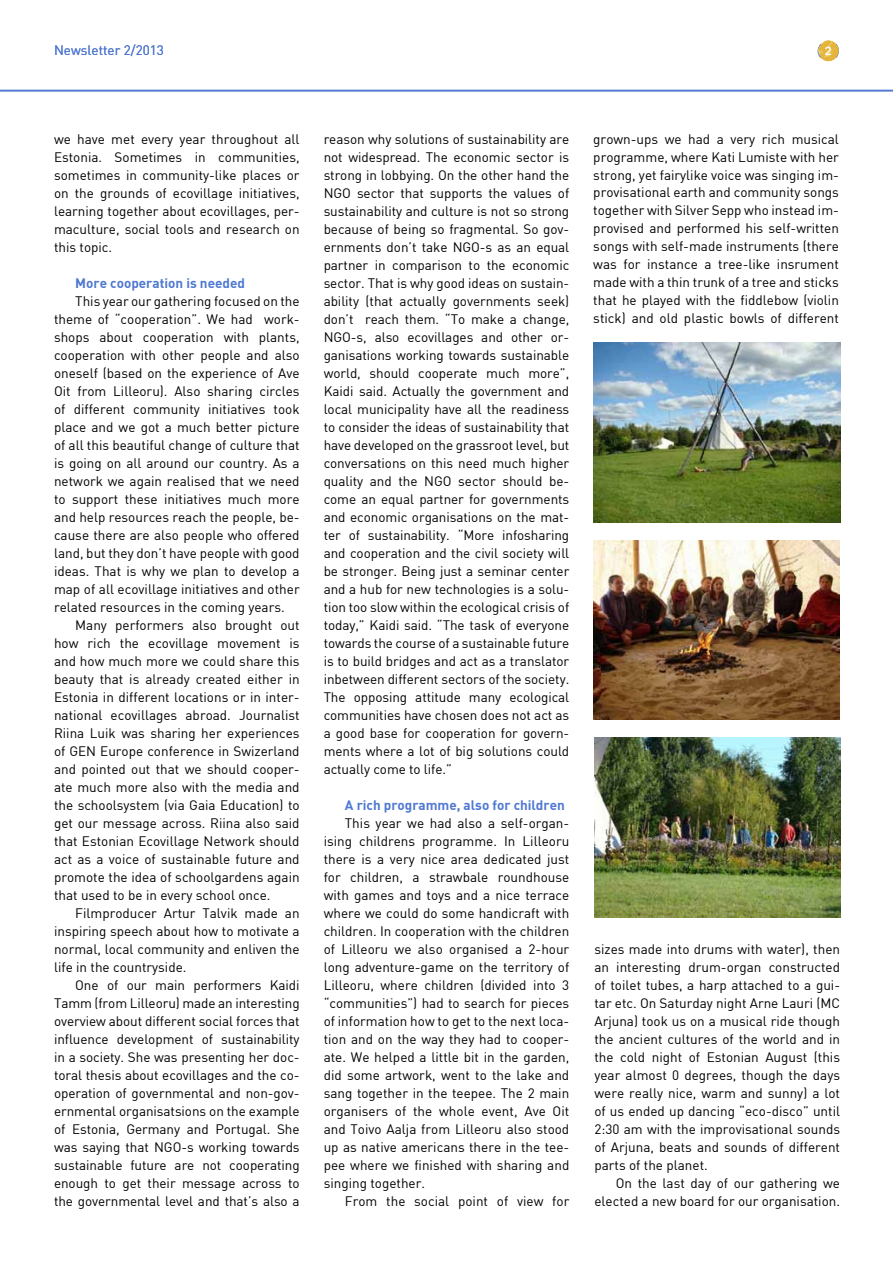
<style>
.page{position:relative;width:893px;height:1263px;background:#fff}
.page>*{position:absolute;margin:0;border:0;box-sizing:border-box;transform-origin:0 0}
.t1{font:13.5px/18px "DIN";color:#000;text-align:justify}
.t2{font:13.5px "DIN Bold";color:#4f78d1}
.t3{font:13.5px "DIN";color:#4f78d1}
.t4{font:13.5px "DIN Medium Alternate";color:#fff}
</style>
<div class="page">
<img style="left:818px;top:41px;width:21px;height:20px;border-radius:10px">
<hr style="left:0;top:90px;width:893px;height:2px;background:#4f78d1">
<img style="left:594px;top:737px;width:246px;height:180px">
<img style="left:593px;top:342px;width:247px;height:180px">
<img style="left:593px;top:540px;width:246px;height:179px">
<p class="t3" style="left:54px;top:42px;width:111px">Newsletter 2/2013</p>
<p class="t4" style="left:825px;top:41px;width:9px">2</p>
<p class="t1" style="left:54px;top:130px;width:247px">we have met every year throughout all Estonia. Sometimes in communities, sometimes in community-like places or on the grounds of ecovillage initiatives, learning together about ecovillages, per&shy;maculture, social tools and research on this topic.</p>
<p class="t2" style="left:75px;top:274px;width:171px">More cooperation is needed</p>
<p class="t1" style="left:54px;top:292px;width:247px;text-indent:21px">This year our gathering focused on the theme of “cooperation”. We had work&shy;shops about cooperation with plants, cooperation with other people and also oneself (based on the experience of Ave Oit from Lilleoru). Also sharing circles of different community initiatives took place and we got a much better picture of all this beautiful change of culture that is going on all around our country. As a network we again realised that we need to support these initiatives much more and help resources reach the people, be&shy;cause there are also people who offered land, but they don’t have people with good ideas. That is why we plan to develop a map of all ecovillage initiatives and other related resources in the coming years.</p>
<p class="t1" style="left:54px;top:616px;width:247px;text-indent:21px">Many performers also brought out how rich the ecovillage movement is and how much more we could share this beauty that is already created either in Estonia in different locations or in inter&shy;national ecovillages abroad. Journalist Riina Luik was sharing her experiences of GEN Europe conference in Swizerland and pointed out that we should cooper&shy;ate much more also with the media and the schoolsystem (via Gaia Education) to get our message across. Riina also said that Estonian Ecovillage Network should act as a voice of sustainable future and promote the idea of schoolgardens again that used to be in every school once.</p>
<p class="t1" style="left:54px;top:904px;width:247px;text-indent:21px">Filmproducer Artur Talvik made an inspiring speech about how to motivate a normal, local community and enliven the life in the countryside.</p>
<p class="t1" style="left:54px;top:976px;width:247px;text-indent:21px">One of our main performers Kaidi Tamm (from Lilleoru) made an interesting overview about different social forces that influence development of sustainability in a society. She was presenting her doc&shy;toral thesis about ecovillages and the co&shy;operation of governmental and non-gov&shy;ernmental organisatsions on the example of Estonia, Germany and Portugal. She was saying that NGO-s working towards sustainable future are not cooperating enough to get their message across to the governmental level and that’s also a</p>
<p class="t1" style="left:324px;top:130px;width:247px">reason why solutions of sustainability are not widespread. The economic sector is strong in lobbying. On the other hand the NGO sector that supports the values of sustainability and culture is not so strong because of being so fragmental. So gov&shy;ernments don’t take NGO-s as an equal partner in comparison to the economic sector. That is why good ideas on sustain&shy;ability (that actually governments seek) don’t reach them. “To make a change, NGO-s, also ecovillages and other or&shy;ganisations working towards sustainable world, should cooperate much more”, Kaidi said. Actually the government and local municipality have all the readiness to consider the ideas of sustainability that have developed on the grassroot level, but conversations on this need much higher quality and the NGO sector should be&shy;come an equal partner for governments and economic organisations on the mat&shy;ter of sustainability. “More infosharing and cooperation and the civil society will be stronger. Being just a seminar center and a hub for new technologies is a solu&shy;tion too slow within the ecological crisis of today,” Kaidi said. “The task of everyone towards the course of a sustainable future is to build bridges and act as a translator inbetween different sectors of the society.<br>The opposing attitude many ecological communities have chosen does not act as a good base for cooperation for govern&shy;ments where a lot of big solutions could actually come to life.”</p>
<p class="t2" style="left:345px;top:796px;width:221px">A rich programme, also for children</p>
<p class="t1" style="left:324px;top:813px;width:247px;text-indent:21px">This year we had also a self-organ&shy;ising childrens programme. In Lilleoru there is a very nice area dedicated just for children, a strawbale roundhouse with games and toys and a nice terrace where we could do some handicraft with children. In cooperation with the children of Lilleoru we also organised a 2-hour long adventure-game on the territory of Lilleoru, where children (divided into 3 “communities”) had to search for pieces of information how to get to the next loca&shy;tion and on the way they had to cooper&shy;ate. We helped a little bit in the garden, did some artwork, went to the lake and sang together in the teepee. The 2 main organisers of the whole event, Ave Oit and Toivo Aalja from Lilleoru also stood up as native americans there in the tee&shy;pee where we finished with sharing and singing together.</p>
<p class="t1" style="left:345px;top:1191px;width:226px">From the social point of view for</p>
<p class="t1" style="left:593px;top:129px;width:247px">grown-ups we had a very rich musical programme, where Kati Lumiste with her strong, yet fairylike voice was singing im&shy;provisational earth and community songs together with Silver Sepp who instead im&shy;provised and performed his self-written songs with self-made instruments (there was for instance a tree-like insrument made with a thin trunk of a tree and sticks that he played with the fiddlebow (violin stick) and old plastic bowls of different</p>
<p class="t1" style="left:594px;top:939px;width:247px">sizes made into drums with water), then an interesting drum-organ constructed of toilet tubes, a harp attached to a gui&shy;tar etc. On Saturday night Arne Lauri (MC Arjuna) took us on a musical ride though the ancient cultures of the world and in the cold night of Estonian August (this year almost 0 degrees, though the days were really nice, warm and sunny) a lot of us ended up dancing “eco-disco” until 2:30 am with the improvisational sounds of Arjuna, beats and sounds of different parts of the planet.</p>
<p class="t1" style="left:594px;top:1173px;width:247px;text-align:right">On the last day of our gathering we elected a new board for our organisation.</p>
</div>
